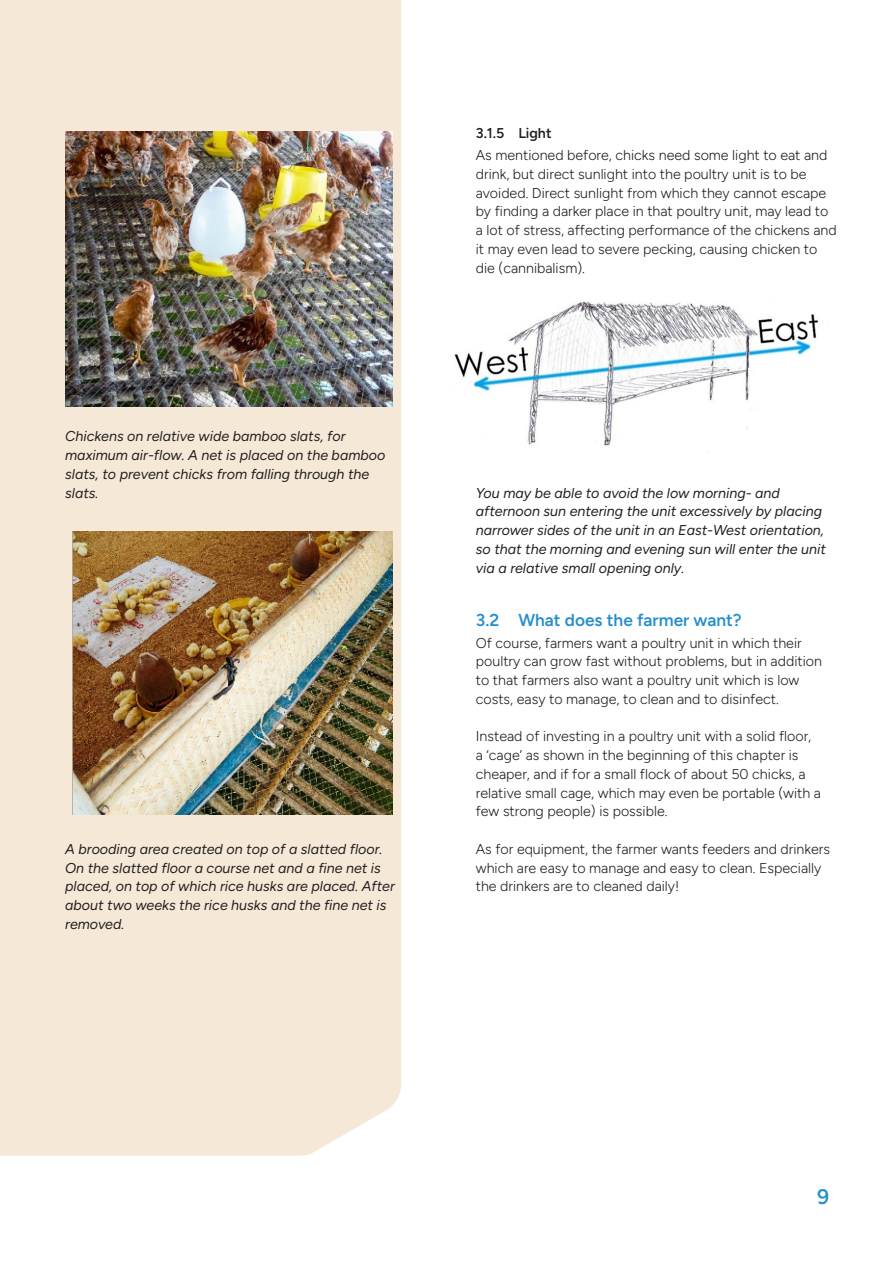
<style>
.page{position:relative;width:893px;height:1263px;background:#fff}
.page>*{position:absolute;margin:0;border:0;box-sizing:border-box;transform-origin:0 0}
.Heading_1{font:600 21px "Figtree";color:#258fcc}
.Heading_2{font:600 17.25px "Figtree";color:#258fcc}
.t1{font:300 14.25px/18.8px "Figtree";color:#231f20}
.t2{font:italic 14.25px/18.8px "Figtree";color:#231f20}
.Heading_3{font:600 14.25px "Figtree";color:#231f20}
</style>
<div class="page">
<div style="left:0;top:0;width:401px;height:1156px;background:#f6e8d7"></div>
<img style="left:65px;top:132px;width:327px;height:274px">
<img style="left:65px;top:531px;width:327px;height:283px">
<img style="left:454px;top:301px;width:365px;height:152px">
<p class="t2" style="left:65px;top:427px;width:322px">Chickens on relative wide bamboo slats, for maximum air-flow. A net is placed on the bamboo slats, to prevent chicks from falling through the slats.</p>
<p class="t2" style="left:65px;top:839px;width:331px">A brooding area created on top of a slatted floor.<br>On the slatted floor a course net and a fine net is placed, on top of which rice husks are placed. After about two weeks the rice husks and the fine net is removed.</p>
<p class="Heading_3" style="left:476px;top:125px;width:77px">3.1.5 Light</p>
<p class="t1" style="left:476px;top:146px;width:362px">As mentioned before, chicks need some light to eat and drink, but direct sunlight into the poultry unit is to be avoided. Direct sunlight from which they cannot escape by finding a darker place in that poultry unit, may lead to a lot of stress, affecting performance of the chickens and it may even lead to severe pecking, causing chicken to die (cannibalism).</p>
<p class="t2" style="left:476px;top:483px;width:352px">You may be able to avoid the low morning- and afternoon sun entering the unit excessively by placing narrower sides of the unit in an East-West orientation, so that the morning and evening sun will enter the unit via a relative small opening only.</p>
<p class="Heading_2" style="left:476px;top:610px;width:267px">3.2 What does the farmer want?</p>
<p class="t1" style="left:476px;top:633px;width:348px">Of course, farmers want a poultry unit in which their poultry can grow fast without problems, but in addition to that farmers also want a poultry unit which is low costs, easy to manage, to clean and to disinfect.</p>
<p class="t1" style="left:476px;top:727px;width:347px">Instead of investing in a poultry unit with a solid floor, a ‘cage’ as shown in the beginning of this chapter is cheaper, and if for a small flock of about 50 chicks, a relative small cage, which may even be portable (with a few strong people) is possible.</p>
<p class="t1" style="left:476px;top:839px;width:356px">As for equipment, the farmer wants feeders and drinkers which are easy to manage and easy to clean. Especially the drinkers are to cleaned daily!</p>
<p class="Heading_1" style="left:817px;top:1184px;width:14px">9</p>
</div>
